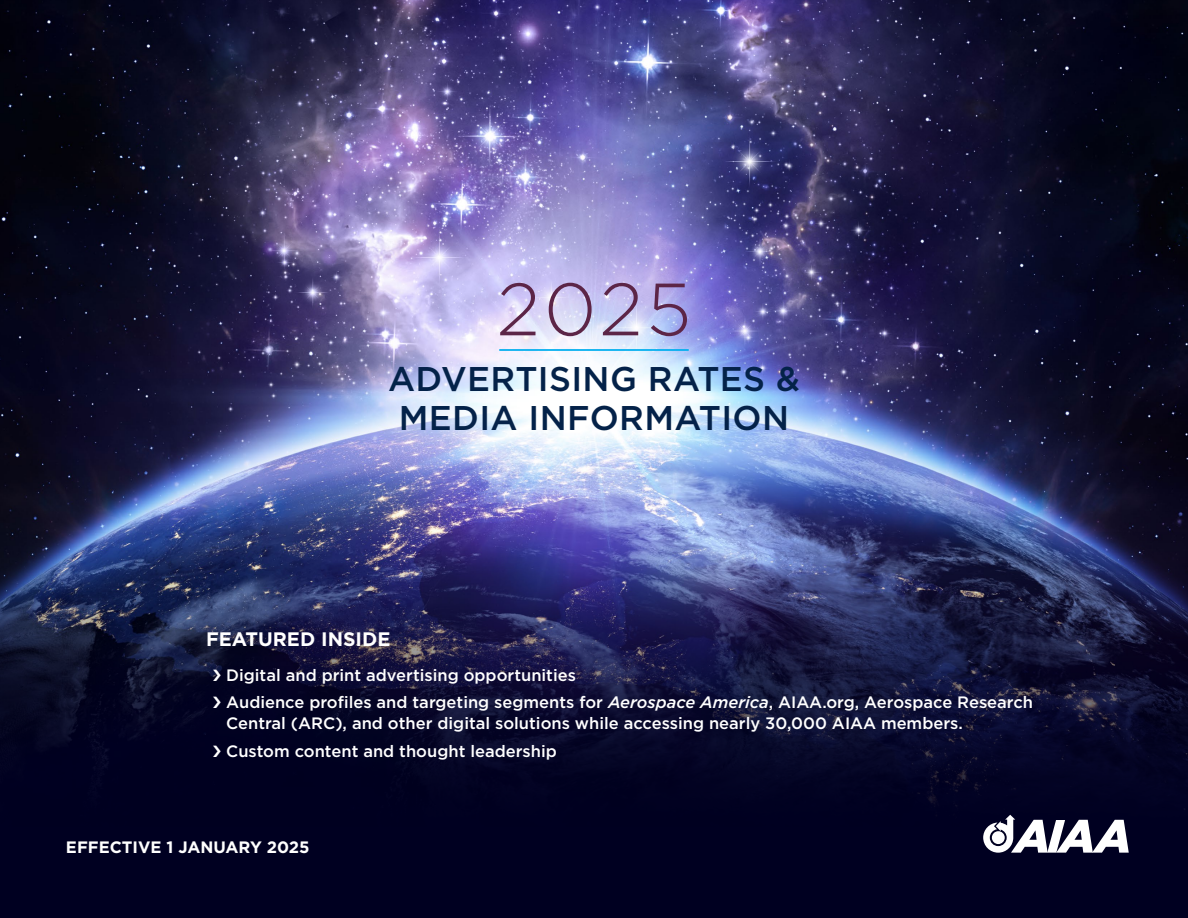
<style>
.page{position:relative;width:1188px;height:918px;background:#fff}
.page>*{position:absolute;margin:0;border:0;box-sizing:border-box;transform-origin:0 0}
.t1{font:300 73.95px "Gotham";color:#5c2547}
.t2{font:500 34.2px/38.4px "Gotham";letter-spacing:.01em;color:#042249;text-align:center}
.t3{font:700 19.5px "Gotham";color:#fff}
.t4{font:500 16.5px/27.8px "Gotham";color:#fff}
.t5{font:700 16.5px "Gotham";color:#fff}
.s1{font-style:italic}
</style>
<div class="page">
<img style="left:0;top:0;width:1188px;height:530px">
<svg style="left:0;top:530px;width:1188px;height:388px;fill:#060625"></svg>
<svg style="left:983px;top:815px;width:146px;height:38px"></svg>
<hr style="left:499px;top:349px;width:190px;height:2px;background:#00aeef">
<svg style="left:213px;top:669px;width:8px;height:12px"></svg>
<svg style="left:213px;top:697px;width:8px;height:11px"></svg>
<svg style="left:213px;top:745px;width:8px;height:12px"></svg>
<h1 class="t1" style="left:497px;top:262px;width:196px">2025</h1>
<h2 class="t2" style="left:388px;top:359px;width:413px">ADVERTISING RATES &amp;<br>MEDIA INFORMATION</h2>
<p class="t3" style="left:206px;top:626px;width:186px">FEATURED INSIDE</p>
<p class="t4" style="left:226px;top:661px;width:808px">Digital and print advertising opportunities<br>Audience profiles and targeting segments for <span class="s1">Aerospace America</span>, AIAA.org, Aerospace Research</p>
<p class="t4" style="left:226px;top:709px;width:738px">Central (ARC), and other digital solutions while accessing nearly 30,000 AIAA members.<br>Custom content and thought leadership</p>
<p class="t5" style="left:66px;top:837px;width:245px">EFFECTIVE 1 JANUARY 2025</p>
</div>
